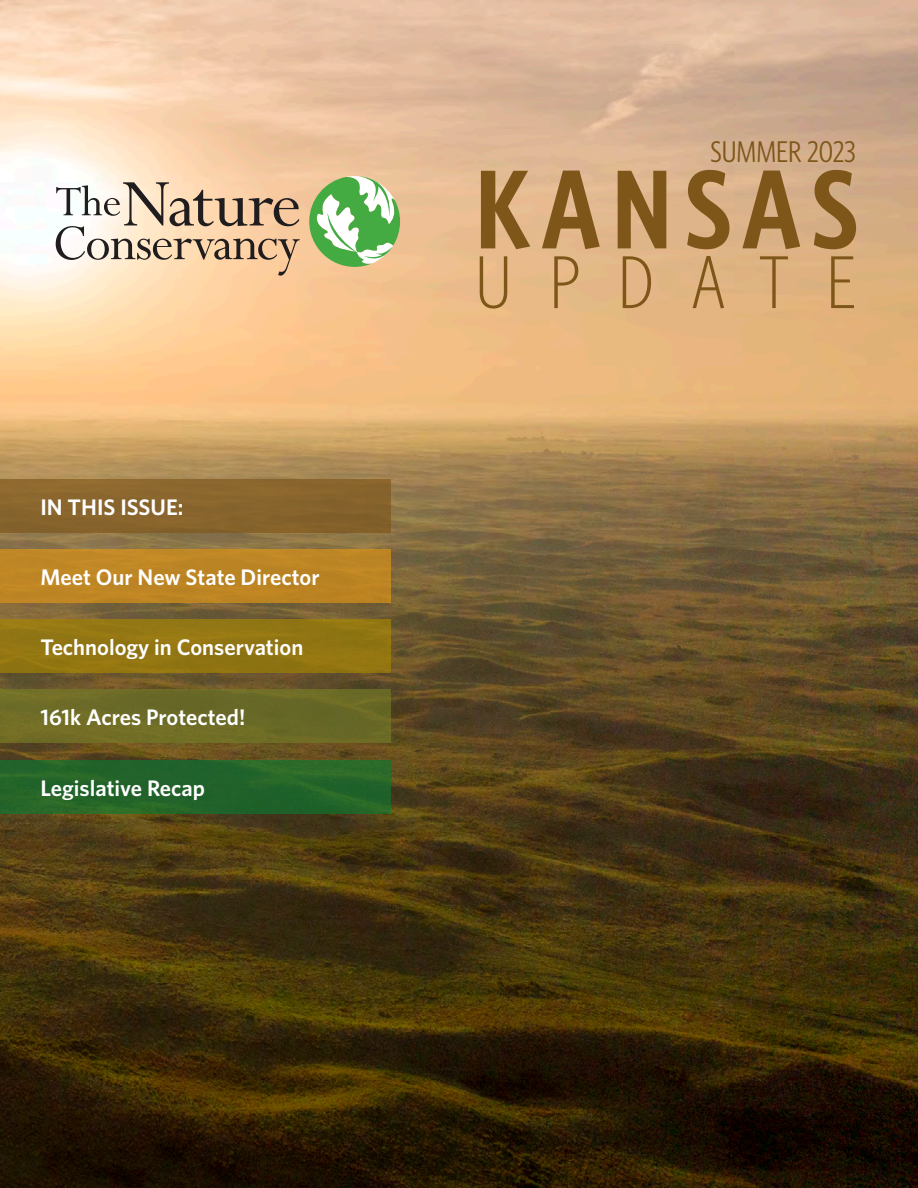
<style>
.page{position:relative;width:918px;height:1188px;background:#fff}
.page>*{position:absolute;margin:0;border:0;box-sizing:border-box;transform-origin:0 0}
.t1{font:600 112.5px "Whitney Condensed";letter-spacing:.1em;color:#7f5619}
.t2{font:300 75px "Whitney Condensed";letter-spacing:.5em;color:#7f5619}
.t3{font:30px "Whitney Condensed";color:#7f5619}
.t4{font:600 22.5px "Whitney";color:#fff}
</style>
<div class="page">
<img style="left:0;top:0;width:918px;height:1188px">
<svg style="left:309px;top:176px;width:91px;height:91px"></svg>
<svg style="left:56px;top:182px;width:244px;height:94px;background:#d8c0a6"></svg>
<div style="left:0;top:479px;width:390px;height:54px;background:#88652d"></div>
<div style="left:0;top:549px;width:390px;height:54px;background:#be8524"></div>
<div style="left:0;top:619px;width:390px;height:54px;background:#927612"></div>
<div style="left:0;top:689px;width:390px;height:54px;background:#6c6b27"></div>
<div style="left:0;top:760px;width:390px;height:54px;background:linear-gradient(to right,#246529,#246529)"></div>
<p class="t4" style="left:40px;top:492px;width:145px">IN THIS ISSUE:</p>
<p class="t4" style="left:40px;top:562px;width:281px">Meet Our New State Director</p>
<p class="t4" style="left:40px;top:632px;width:264px">Technology in Conservation</p>
<p class="t4" style="left:40px;top:703px;width:206px">161k Acres Protected!</p>
<p class="t4" style="left:40px;top:773px;width:166px">Legislative Recap</p>
<p class="t3" style="left:710px;top:133px;width:147px">SUMMER 2023</p>
<p class="t1" style="left:475px;top:139px;width:385px">KANSAS</p>
<p class="t2" style="left:475px;top:238px;width:382px">UPDATE</p>
</div>
